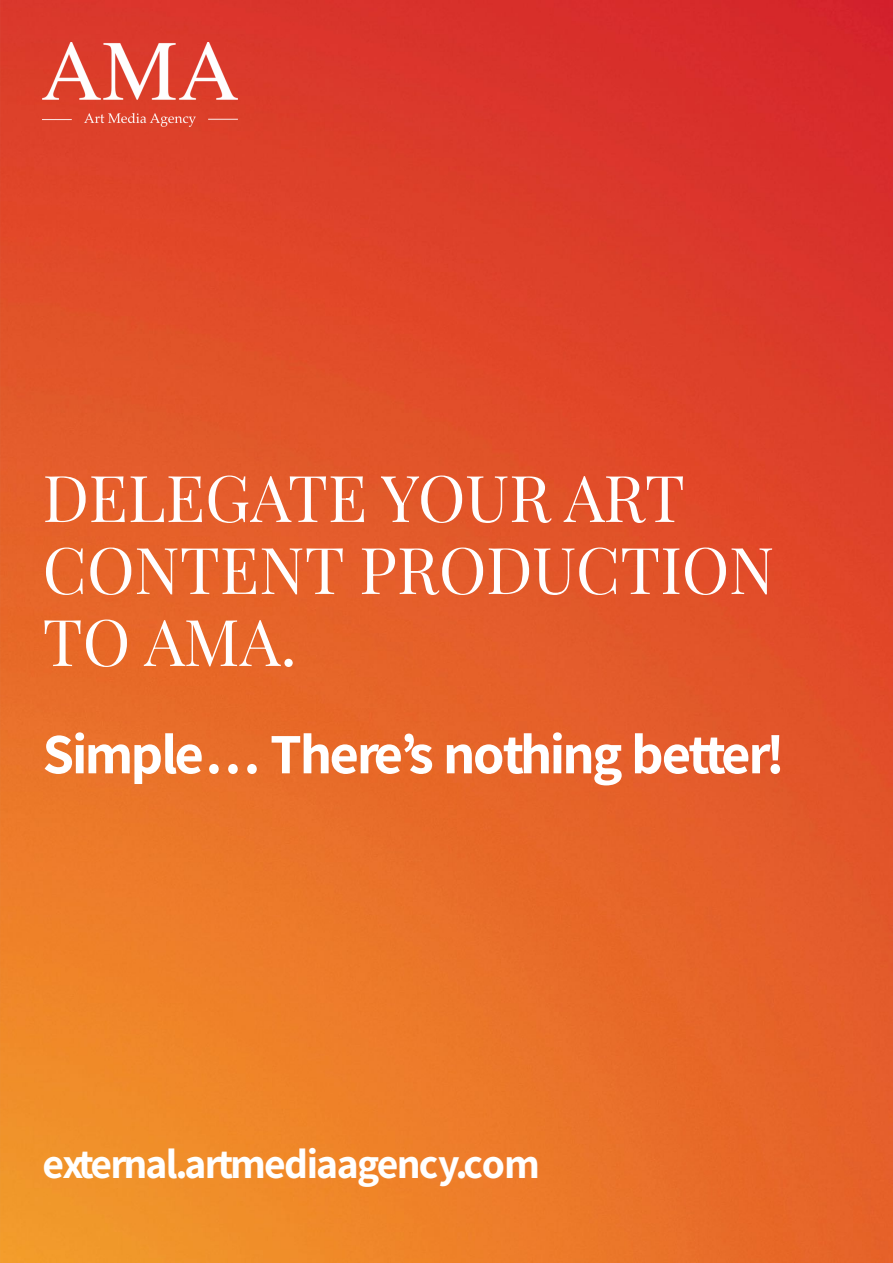
<style>
.page{position:relative;width:893px;height:1263px;background:#fff}
.page>*{position:absolute;margin:0;border:0;box-sizing:border-box;transform-origin:0 0}
.t1{font:64.5px/72px "Playfair Display";color:#fffefe}
.t2{font:700 57px "Assistant Roman";letter-spacing:-.045em;color:#fff}
.t3{font:700 42px "Assistant Roman";letter-spacing:-.04em;color:#fff}
</style>
<div class="page">
<img style="left:0;top:0;width:893px;height:1263px">
<img style="left:43px;top:43px;width:195px;height:84px">
<p class="t1" style="left:43px;top:459px;width:733px">DELEGATE YOUR ART<br>CONTENT PRODUCTION<br>TO AMA.</p>
<p class="t2" style="left:43px;top:715px;width:744px">Simple… There’s nothing better!</p>
<p class="t3" style="left:43px;top:1135px;width:499px">external.artmediaagency.com</p>
</div>
